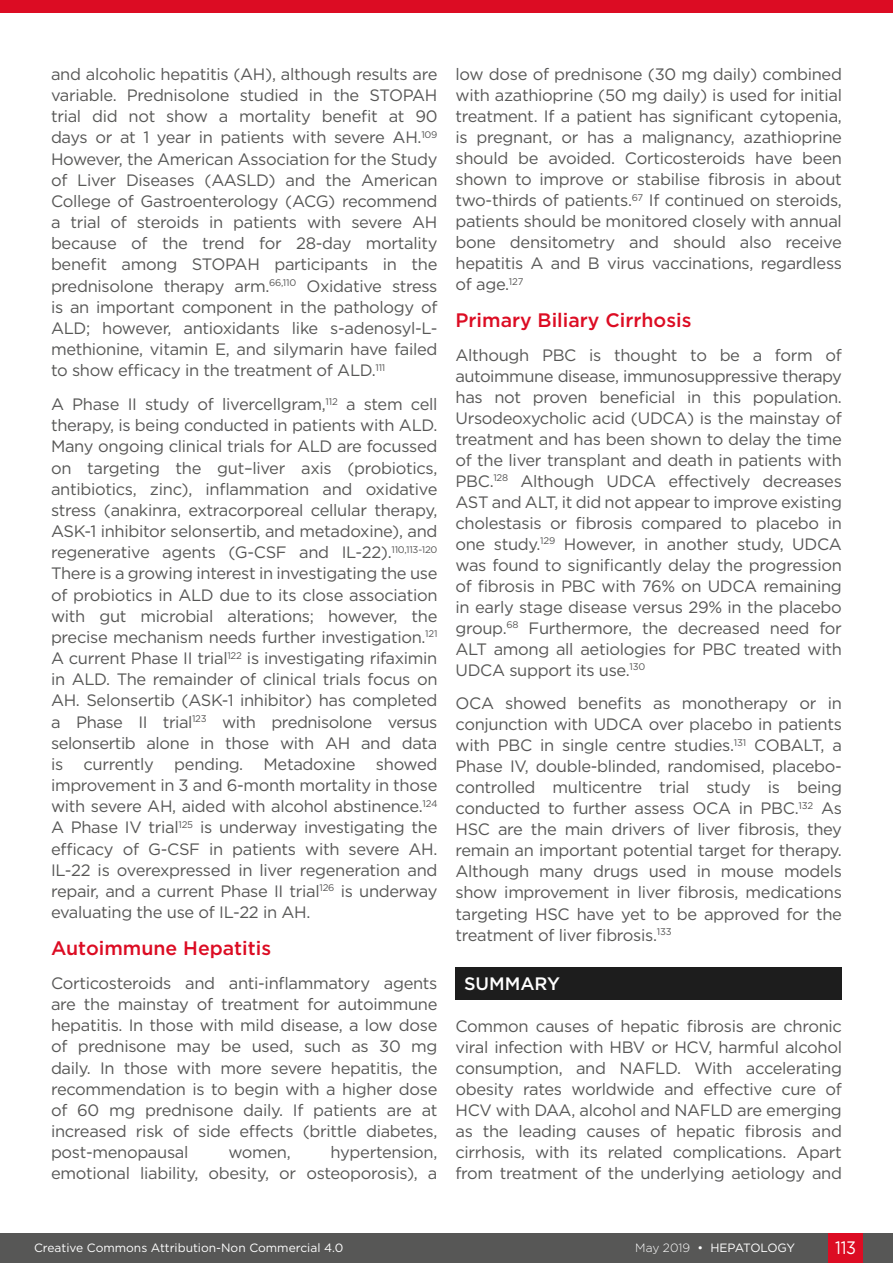
<style>
.page{position:relative;width:893px;height:1263px;background:#fff}
.page>*{position:absolute;margin:0;border:0;box-sizing:border-box;transform-origin:0 0}
.H2__Heading_2{font:500 19.5px "Gotham";color:#dc0c23}
.H1__Heading_1{font:500 18px "Gotham";color:#fff}
.t1{font:18px "Gotham";color:#fff;scale:.9 1}
.Body_Text{font:16.5px/21.1px "Gotham";letter-spacing:-.02em;color:#575756;text-align:justify}
.t2{font:12px "Gotham";color:#fff}
.t3{font:12px "Gotham";letter-spacing:-.03em;color:#fff}
.s1{font-weight:300}
</style>
<div class="page">
<div style="left:0;top:1233px;width:893px;height:30px;background:#575756"></div>
<div style="left:829px;top:1233px;width:34px;height:30px;background:#dc0c23"></div>
<div style="left:0;top:0;width:893px;height:13px;background:#dc0c23"></div>
<div style="left:455px;top:967px;width:387px;height:33px;background:#1d1d1d"></div>
<p class="Body_Text" style="left:51px;top:63px;width:388px">and alcoholic hepatitis (AH), although results are variable. Prednisolone studied in the STOPAH trial did not show a mortality benefit at 90 days or at 1 year in patients with severe AH.<sup>109<br></sup>However, the American Association for the Study of Liver Diseases (AASLD) and the American College of Gastroenterology (ACG) recommend a trial of steroids in patients with severe AH because of the trend for 28-day mortality benefit among STOPAH participants in the prednisolone therapy arm.<sup>66,110</sup> Oxidative stress is an important component in the pathology of ALD; however, antioxidants like s-adenosyl-L&shy;methionine, vitamin E, and silymarin have failed to show efficacy in the treatment of ALD.<sup>111</sup></p>
<p class="Body_Text" style="left:51px;top:393px;width:388px">A Phase II study of livercellgram,<sup>112</sup> a stem cell therapy, is being conducted in patients with ALD.<br>Many ongoing clinical trials for ALD are focussed on targeting the gut–liver axis (probiotics, antibiotics, zinc), inflammation and oxidative stress (anakinra, extracorporeal cellular therapy, ASK-1 inhibitor selonsertib, and metadoxine), and regenerative agents (G-CSF and IL-22).<sup>110,113-120<br></sup>There is a growing interest in investigating the use of probiotics in ALD due to its close association with gut microbial alterations; however, the precise mechanism needs further investigation.<sup>121<br></sup>A current Phase II trial<sup>122</sup> is investigating rifaximin in ALD. The remainder of clinical trials focus on AH. Selonsertib (ASK-1 inhibitor) has completed a Phase II trial<sup>123</sup> with prednisolone versus selonsertib alone in those with AH and data is currently pending. Metadoxine showed improvement in 3 and 6-month mortality in those with severe AH, aided with alcohol abstinence.<sup>124<br></sup>A Phase IV trial<sup>125</sup> is underway investigating the efficacy of G-CSF in patients with severe AH.<br>IL-22 is overexpressed in liver regeneration and repair, and a current Phase II trial<sup>126</sup> is underway evaluating the use of IL-22 in AH.</p>
<p class="H2__Heading_2" style="left:51px;top:935px;width:222px">Autoimmune Hepatitis</p>
<p class="Body_Text" style="left:51px;top:972px;width:388px">Corticosteroids and anti-inflammatory agents are the mainstay of treatment for autoimmune hepatitis. In those with mild disease, a low dose of prednisone may be used, such as 30 mg daily. In those with more severe hepatitis, the recommendation is to begin with a higher dose of 60 mg prednisone daily. If patients are at increased risk of side effects (brittle diabetes, post-menopausal</p>
<p class="Body_Text" style="left:51px;top:1141px;width:388px;text-align:right">hypertension,<br>emotional liability, obesity, or osteoporosis), a</p>
<p class="Body_Text" style="left:228px;top:1141px;width:64px">women,</p>
<p class="Body_Text" style="left:455px;top:63px;width:388px">low dose of prednisone (30 mg daily) combined with azathioprine (50 mg daily) is used for initial treatment. If a patient has significant cytopenia, is pregnant, or has a malignancy, azathioprine should be avoided. Corticosteroids have been shown to improve or stabilise fibrosis in about two-thirds of patients.<sup>67</sup> If continued on steroids, patients should be monitored closely with annual bone densitometry and should also receive hepatitis A and B virus vaccinations, regardless of age.<sup>127</sup></p>
<p class="H2__Heading_2" style="left:455px;top:307px;width:238px">Primary Biliary Cirrhosis</p>
<p class="Body_Text" style="left:455px;top:344px;width:388px">Although PBC is thought to be a form of autoimmune disease, immunosuppressive therapy has not proven beneficial in this population.<br>Ursodeoxycholic acid (UDCA) is the mainstay of treatment and has been shown to delay the time of the liver transplant and death in patients with PBC.<sup>128</sup> Although UDCA effectively decreases AST and ALT, it did not appear to improve existing cholestasis or fibrosis compared to placebo in one study.<sup>129</sup> However, in another study, UDCA was found to significantly delay the progression of fibrosis in PBC with 76% on UDCA remaining in early stage disease versus 29% in the placebo group.<sup>68</sup> Furthermore, the decreased need for ALT among all aetiologies for PBC treated with UDCA support its use.<sup>130</sup></p>
<p class="Body_Text" style="left:455px;top:693px;width:388px">OCA showed benefits as monotherapy or in conjunction with UDCA over placebo in patients with PBC in single centre studies.<sup>131</sup> COBALT, a Phase IV, double-blinded, randomised, placebo&shy;controlled multicentre trial study is being conducted to further assess OCA in PBC.<sup>132</sup> As HSC are the main drivers of liver fibrosis, they remain an important potential target for therapy.<br>Although many drugs used in mouse models show improvement in liver fibrosis, medications targeting HSC have yet to be approved for the treatment of liver fibrosis.<sup>133</sup></p>
<p class="H1__Heading_1" style="left:464px;top:972px;width:98px">SUMMARY</p>
<p class="Body_Text" style="left:455px;top:1015px;width:388px">Common causes of hepatic fibrosis are chronic viral infection with HBV or HCV, harmful alcohol consumption, and NAFLD. With accelerating obesity rates worldwide and effective cure of HCV with DAA, alcohol and NAFLD are emerging as the leading causes of hepatic fibrosis and cirrhosis, with its related complications. Apart from treatment of the underlying aetiology and</p>
<p class="t2" style="left:34px;top:1240px;width:311px">Creative Commons Attribution-Non Commercial 4.0</p>
<p class="t3" style="left:635px;top:1240px;width:161px"><span class="s1">May 2019</span> • HEPATOLOGY</p>
<p class="t1" style="left:835px;top:1236px;width:25px">113</p>
</div>
